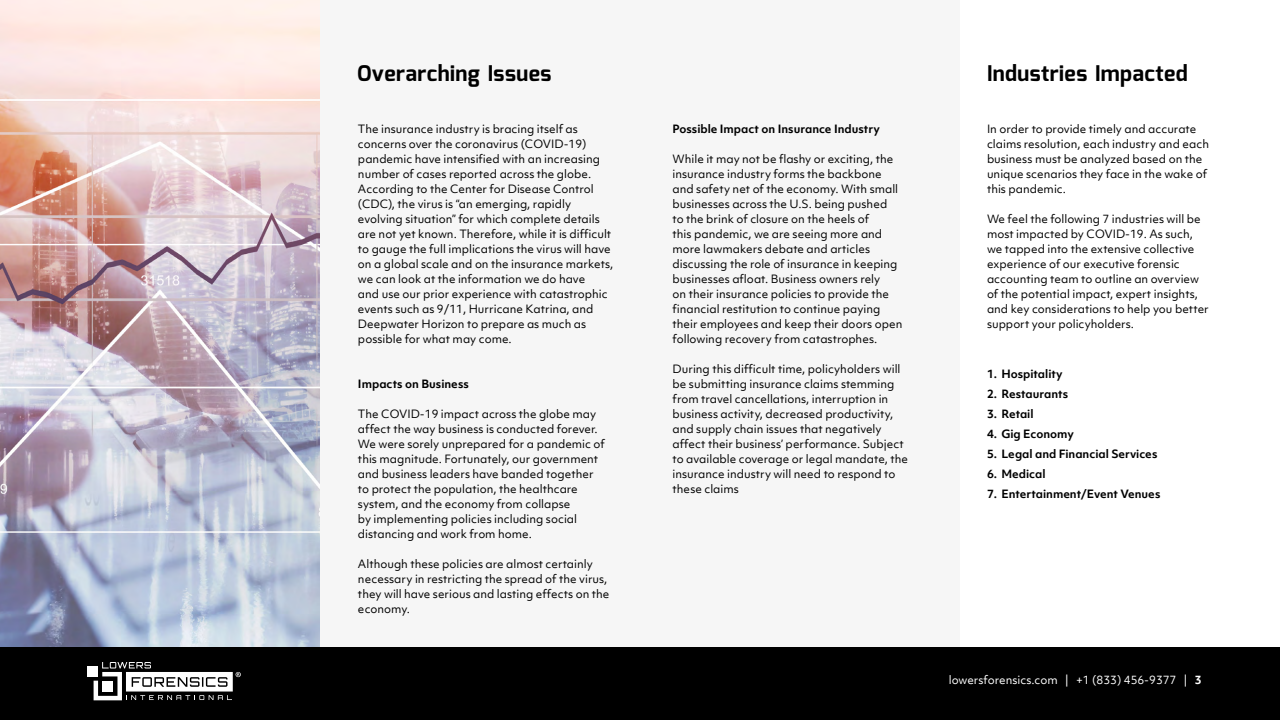
<style>
.page{position:relative;width:1280px;height:720px;background:#fff}
.page>*{position:absolute;margin:0;border:0;box-sizing:border-box;transform-origin:0 0}
.t1{font:700 21.6px "Mina";letter-spacing:.02em;color:#000}
.t2{font:11px/15px "Objektiv Mk 1";color:#000}
.t3{font:700 11px "Objektiv Mk 1";color:#000}
.t4{font:11px "Objektiv Mk 1";color:#fff}
.s1{font-weight:700}
</style>
<div class="page">
<div style="left:320px;top:0;width:640px;height:720px;background:#f6f6f6"></div>
<img style="left:0;top:0;width:320px;height:647px">
<div style="left:0;top:647px;width:1280px;height:73px;background:#000"></div>
<div style="left:87px;top:666px;width:11px;height:10px;background:#fff"></div>
<svg style="left:94px;top:662px;width:147px;height:38px"></svg>
<h1 class="t1" style="left:357px;top:61px;width:196px">Overarching Issues</h1>
<p class="t2" style="left:358px;top:121px;width:257px">The insurance industry is bracing itself as concerns over the coronavirus (COVID-19) pandemic have intensified with an increasing number of cases reported across the globe.<br>According to the Center for Disease Control (CDC), the virus is “an emerging, rapidly evolving situation” for which complete details are not yet known. Therefore, while it is difficult to gauge the full implications the virus will have on a global scale and on the insurance markets, we can look at the information we do have<br>and use our prior experience with catastrophic events such as 9/11, Hurricane Katrina, and Deepwater Horizon to prepare as much as possible for what may come.</p>
<p class="t3" style="left:358px;top:376px;width:112px">Impacts on Business</p>
<p class="t2" style="left:358px;top:406px;width:248px">The COVID-19 impact across the globe may affect the way business is conducted forever.<br>We were sorely unprepared for a pandemic of this magnitude. Fortunately, our government and business leaders have banded together to protect the population, the healthcare system, and the economy from collapse<br>by implementing policies including social distancing and work from home.</p>
<p class="t2" style="left:358px;top:556px;width:253px">Although these policies are almost certainly necessary in restricting the spread of the virus, they will have serious and lasting effects on the economy.</p>
<p class="t3" style="left:673px;top:121px;width:209px">Possible Impact on Insurance Industry</p>
<p class="t2" style="left:673px;top:151px;width:231px">While it may not be flashy or exciting, the insurance industry forms the backbone and safety net of the economy. With small businesses across the U.S. being pushed<br>to the brink of closure on the heels of<br>this pandemic, we are seeing more and more lawmakers debate and articles discussing the role of insurance in keeping businesses afloat. Business owners rely<br>on their insurance policies to provide the financial restitution to continue paying their employees and keep their doors open following recovery from catastrophes.</p>
<p class="t2" style="left:673px;top:361px;width:237px">During this difficult time, policyholders will be submitting insurance claims stemming from travel cancellations, interruption in business activity, decreased productivity, and supply chain issues that negatively affect their business’ performance. Subject to available coverage or legal mandate, the insurance industry will need to respond to these claims</p>
<h1 class="t1" style="left:987px;top:61px;width:202px">Industries Impacted</h1>
<p class="t2" style="left:987px;top:121px;width:224px">In order to provide timely and accurate claims resolution, each industry and each business must be analyzed based on the unique scenarios they face in the wake of this pandemic.</p>
<p class="t2" style="left:987px;top:211px;width:223px">We feel the following 7 industries will be most impacted by COVID-19. As such, we tapped into the extensive collective experience of our executive forensic accounting team to outline an overview of the potential impact, expert insights, and key considerations to help you better support your policyholders.</p>
<p class="t3" style="left:987px;top:366px;width:77px">1. Hospitality</p>
<p class="t3" style="left:987px;top:386px;width:83px">2. Restaurants</p>
<p class="t3" style="left:987px;top:406px;width:48px">3. Retail</p>
<p class="t3" style="left:987px;top:426px;width:88px">4. Gig Economy</p>
<p class="t3" style="left:987px;top:446px;width:172px">5. Legal and Financial Services</p>
<p class="t3" style="left:987px;top:466px;width:60px">6. Medical</p>
<p class="t3" style="left:987px;top:486px;width:175px">7. Entertainment/Event Venues</p>
<p class="t4" style="left:949px;top:672px;width:254px">lowersforensics.com | +1 (833) 456-9377 | <span class="s1">3</span></p>
</div>
